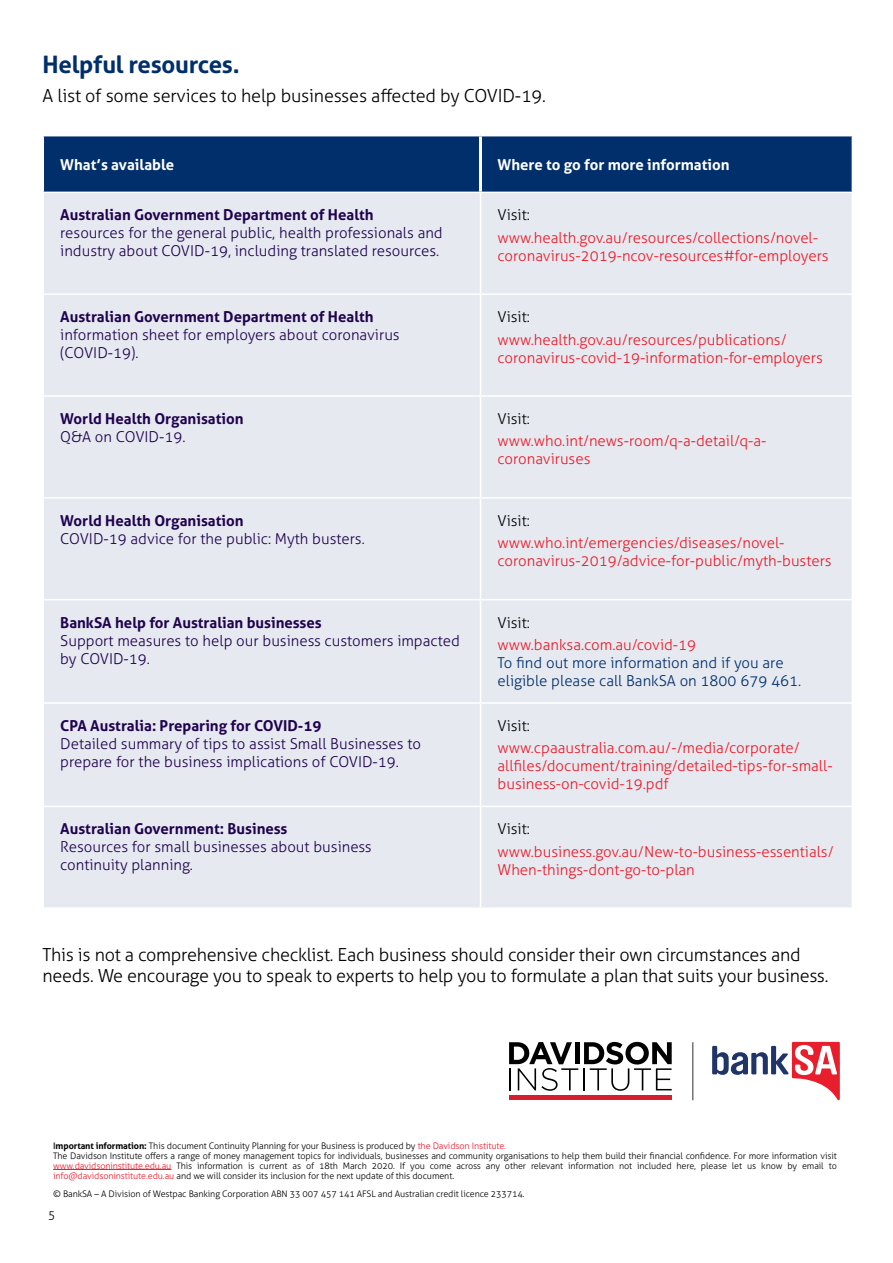
<style>
.page{position:relative;width:893px;height:1263px;background:#fff}
.page>*{position:absolute;margin:0;border:0;box-sizing:border-box;transform-origin:0 0}
.t1{font:700 24px "Aller";letter-spacing:-.01em;color:#002f6c}
.t2{font:300 18px/21px "Aller";letter-spacing:-.015em;color:#000}
.t3{font:300 15px/18px "Aller";color:#e91b2b}
.t4{font:300 15px/18px "Aller";color:#20024f}
.t5{font:700 15px "Aller";color:#20024f}
.t6{font:300 15px/18px "Aller";color:#002f6c}
.t7{font:700 15px "Aller";color:#fff}
.t8{font:300 15px "Aller";color:#000}
.t9{font:300 12px "Aller";color:#000}
.t10{font:300 9px/9.8px "Aller";letter-spacing:-.01em;color:#000}
.s1{font-weight:700;color:#414042}
.s2{font-weight:700}
.s3{color:#e91b2b}
</style>
<div class="page">
<hr style="left:53px;top:1169px;width:118px;height:1px;background:#e91b2b">
<hr style="left:692px;top:1042px;width:1px;height:58px;background:#434243">
<div style="left:509px;top:1095px;width:163px;height:5px;background:#d51f2e"></div>
<hr style="left:583px;top:1068px;width:2px;height:22px;background:#000">
<svg style="left:509px;top:1042px;width:69px;height:49px"></svg>
<hr style="left:575px;top:1042px;width:4px;height:22px;background:#000">
<svg style="left:584px;top:1042px;width:88px;height:49px"></svg>
<svg style="left:712px;top:1042px;width:128px;height:58px"></svg>
<div style="left:44px;top:136px;width:808px;height:56px;background:#002f6c"></div>
<div style="left:44px;top:193px;width:808px;height:714px;background:#e6eaf0"></div>
<hr style="left:480px;top:193px;width:1px;height:100px;background:#fff">
<hr style="left:43px;top:293px;width:437px;height:2px;background:#fff">
<hr style="left:480px;top:293px;width:373px;height:2px;background:#fff">
<hr style="left:480px;top:295px;width:1px;height:100px;background:#fff">
<hr style="left:43px;top:395px;width:437px;height:2px;background:#fff">
<hr style="left:480px;top:395px;width:373px;height:2px;background:#fff">
<hr style="left:480px;top:397px;width:1px;height:100px;background:#fff">
<hr style="left:43px;top:497px;width:437px;height:2px;background:#fff">
<hr style="left:480px;top:497px;width:373px;height:2px;background:#fff">
<hr style="left:480px;top:499px;width:1px;height:100px;background:#fff">
<hr style="left:43px;top:599px;width:437px;height:1px;background:#fff">
<hr style="left:480px;top:599px;width:373px;height:1px;background:#fff">
<hr style="left:480px;top:600px;width:1px;height:102px;background:#fff">
<hr style="left:43px;top:702px;width:437px;height:2px;background:#fff">
<hr style="left:480px;top:702px;width:373px;height:2px;background:#fff">
<hr style="left:480px;top:704px;width:1px;height:102px;background:#fff">
<hr style="left:43px;top:806px;width:437px;height:1px;background:#fff">
<hr style="left:480px;top:806px;width:373px;height:1px;background:#fff">
<hr style="left:480px;top:807px;width:1px;height:100px;background:#fff">
<hr style="left:479px;top:136px;width:3px;height:56px;background:#fff">
<h1 class="t1" style="left:43px;top:50px;width:199px">Helpful resources.</h1>
<h2 class="t2" style="left:43px;top:86px;width:505px">A list of some services to help businesses affected by COVID-19.</h2>
<h3 class="t7" style="left:60px;top:155px;width:116px">What’s available</h3>
<h3 class="t7" style="left:497px;top:155px;width:234px">Where to go for more information</h3>
<h3 class="t5" style="left:60px;top:206px;width:315px">Australian Government Department of Health</h3>
<h3 class="t4" style="left:60px;top:224px;width:384px">resources for the general public, health professionals and industry about COVID-19, including translated resources.</h3>
<h3 class="t8" style="left:497px;top:206px;width:34px">Visit:</h3>
<h3 class="t3" style="left:497px;top:228px;width:333px">www.health.gov.au/resources/collections/novel&shy;coronavirus-2019-ncov-resources#for-employers</h3>
<h3 class="t5" style="left:60px;top:308px;width:315px">Australian Government Department of Health</h3>
<h3 class="t4" style="left:60px;top:326px;width:341px">information sheet for employers about coronavirus (COVID-19).</h3>
<h3 class="t5" style="left:60px;top:409px;width:185px">World Health Organisation</h3>
<h3 class="t4" style="left:60px;top:428px;width:127px">Q&amp;A on COVID-19.</h3>
<h3 class="t5" style="left:60px;top:511px;width:185px">World Health Organisation</h3>
<h3 class="t4" style="left:60px;top:530px;width:306px">COVID-19 advice for the public: Myth busters.</h3>
<h3 class="t5" style="left:60px;top:613px;width:263px">BankSA help for Australian businesses</h3>
<h3 class="t4" style="left:60px;top:631px;width:401px">Support measures to help our business customers impacted by COVID-19.</h3>
<h3 class="t5" style="left:60px;top:716px;width:263px">CPA Australia: Preparing for COVID-19</h3>
<h3 class="t4" style="left:60px;top:735px;width:362px">Detailed summary of tips to assist Small Businesses to prepare for the business implications of COVID-19.</h3>
<h3 class="t5" style="left:60px;top:820px;width:229px">Australian Government: Business</h3>
<h3 class="t4" style="left:60px;top:838px;width:313px">Resources for small businesses about business continuity planning.</h3>
<h3 class="t8" style="left:497px;top:308px;width:34px">Visit:</h3>
<h3 class="t3" style="left:497px;top:330px;width:327px">www.health.gov.au/resources/publications/ coronavirus-covid-19-information-for-employers</h3>
<h3 class="t8" style="left:497px;top:410px;width:34px">Visit:</h3>
<h3 class="t3" style="left:497px;top:432px;width:271px">www.who.int/news-room/q-a-detail/q-a&shy;coronaviruses</h3>
<h3 class="t8" style="left:497px;top:512px;width:34px">Visit:</h3>
<h3 class="t3" style="left:497px;top:534px;width:336px">www.who.int/emergencies/diseases/novel&shy;coronavirus-2019/advice-for-public/myth-busters</h3>
<h3 class="t8" style="left:497px;top:613px;width:34px">Visit:</h3>
<h3 class="t3" style="left:497px;top:636px;width:200px">www.banksa.com.au/covid-19</h3>
<h3 class="t6" style="left:497px;top:654px;width:305px">To find out more information and if you are eligible please call BankSA on 1800 679 461.</h3>
<h3 class="t8" style="left:497px;top:717px;width:34px">Visit:</h3>
<h3 class="t3" style="left:497px;top:739px;width:337px">www.cpaaustralia.com.au/-/media/corporate/ allfiles/document/training/detailed-tips-for-small&shy;business-on-covid-19.pdf</h3>
<h3 class="t8" style="left:497px;top:820px;width:34px">Visit:</h3>
<h3 class="t3" style="left:497px;top:842px;width:338px">www.business.gov.au/New-to-business-essentials/<br>When-things-dont-go-to-plan</h3>
<h2 class="t2" style="left:43px;top:944px;width:787px">This is not a comprehensive checklist. Each business should consider their own circumstances and needs. We encourage you to speak to experts to help you to formulate a plan that suits your business.</h2>
<p class="t10" style="left:53px;top:1141px;width:785px"><span class="s1">I</span><span class="s2">mportant information:</span> This document Continuity Planning for your Business is produced by <span class="s3">the Davidson Institute.<br></span>The Davidson Institute offers a range of money management topics for individuals, businesses and community organisations to help them build their financial confidence. For more information visit <span class="s3">www.davidsoninstitute.edu.au</span> This information is current as of 18th March 2020. If you come across any other relevant information not included here, please let us know by email to <span class="s3">info@davidsoninstitute.edu.au</span> and we will consider its inclusion for the next update of this document.</p>
<p class="t10" style="left:53px;top:1189px;width:473px">© BankSA – A Division of Westpac Banking Corporation ABN 33 007 457 141 AFSL and Australian credit licence 233714.</p>
<h3 class="t9" style="left:48px;top:1207px;width:9px">5</h3>
</div>
